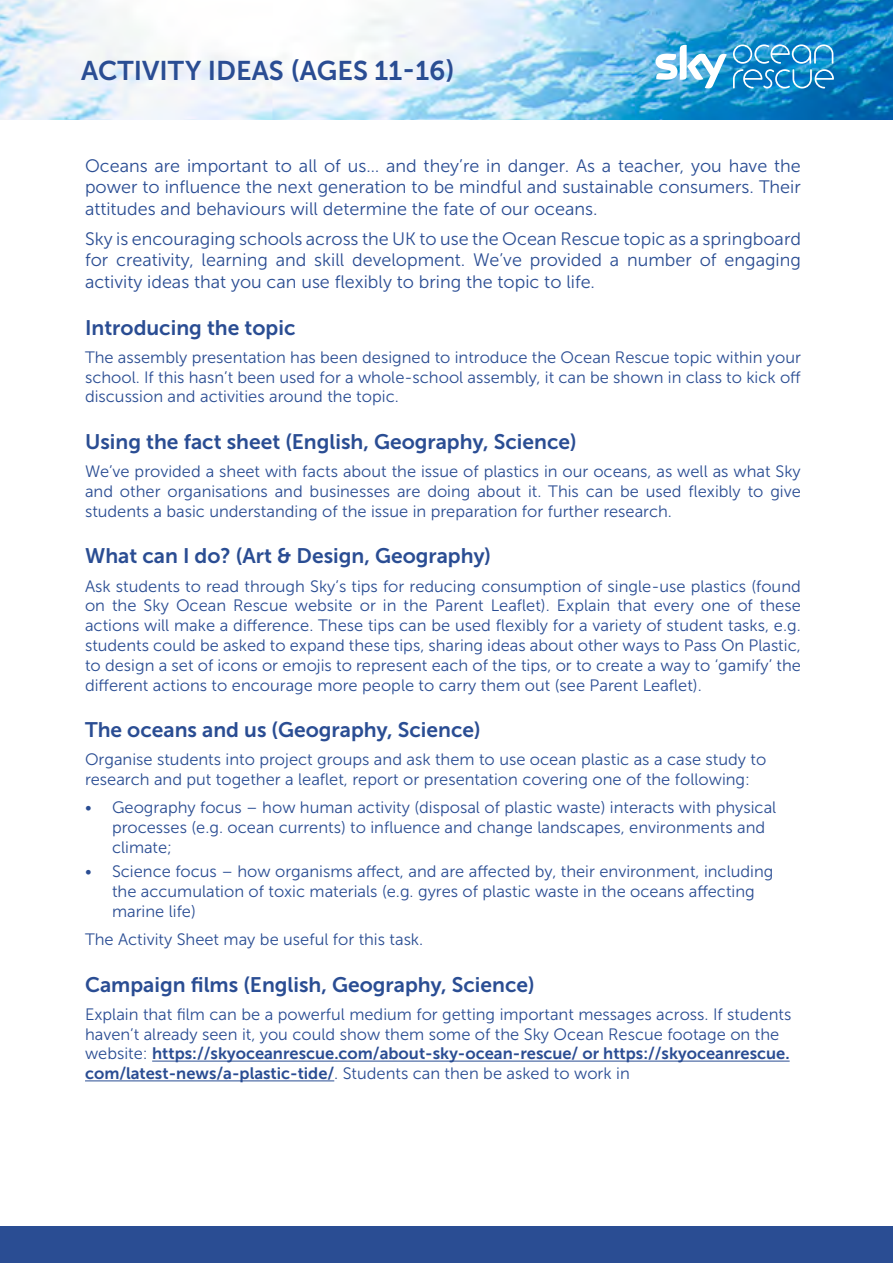
<style>
.page{position:relative;width:893px;height:1263px;background:#fff}
.page>*{position:absolute;margin:0;border:0;box-sizing:border-box;transform-origin:0 0}
.t1{font:27px "Museo Sans 700";color:#2a4d93}
.t2{font:21px "Museo Sans 700";color:#2a4d93}
.t3{font:18px/21.6px "Museo Sans 300";color:#2a4d93;text-align:justify}
.t4{font:16.5px/19.8px "Museo Sans 300";color:#2a4d93}
.t5{font:16.5px/19.8px "Museo Sans 700";color:#2a4d93}
.s1{font-family:"Museo Sans 300"}
</style>
<div class="page">
<img style="left:0;top:0;width:893px;height:120px">
<svg style="left:656px;top:44px;width:178px;height:45px"></svg>
<div style="left:0;top:1226px;width:893px;height:37px;background:#2a4d93"></div>
<hr style="left:152px;top:1061px;width:638px;height:1px;background:#2a4d93">
<hr style="left:85px;top:1080px;width:249px;height:1px;background:#2a4d93">
<h1 class="t1" style="left:81px;top:55px;width:375px">ACTIVITY IDEAS (AGES 11-16)</h1>
<p class="t3" style="left:85px;top:155px;width:717px">Oceans are important to all of us… and they’re in danger. As a teacher, you have the power to influence the next generation to be mindful and sustainable consumers. Their attitudes and behaviours will determine the fate of our oceans.</p>
<p class="t3" style="left:85px;top:228px;width:717px">Sky is encouraging schools across the UK to use the Ocean Rescue topic as a springboard for creativity, learning and skill development. We’ve provided a number of engaging activity ideas that you can use flexibly to bring the topic to life.</p>
<p class="t2" style="left:85px;top:316px;width:212px">Introducing the topic</p>
<p class="t4" style="left:85px;top:347px;width:717px;text-align:justify">The assembly presentation has been designed to introduce the Ocean Rescue topic within your school. If this hasn’t been used for a whole-school assembly, it can be shown in class to kick off discussion and activities around the topic.</p>
<p class="t2" style="left:85px;top:430px;width:493px">Using the fact sheet (English, Geography, Science)</p>
<p class="t4" style="left:85px;top:462px;width:717px;text-align:justify">We’ve provided a sheet with facts about the issue of plastics in our oceans, as well as what Sky and other organisations and businesses are doing about it. This can be used flexibly to give students a basic understanding of the issue in preparation for further research.</p>
<p class="t2" style="left:85px;top:544px;width:408px">What can I do? (Art &amp; Design, Geography)</p>
<p class="t4" style="left:85px;top:576px;width:717px;text-align:justify">Ask students to read through Sky’s tips for reducing consumption of single-use plastics (found on the Sky Ocean Rescue website or in the Parent Leaflet). Explain that every one of these actions will make a difference. These tips can be used flexibly for a variety of student tasks, e.g. students could be asked to expand these tips, sharing ideas about other ways to Pass On Plastic, to design a set of icons or emojis to represent each of the tips, or to create a way to ‘gamify’ the different actions to encourage more people to carry them out (see Parent Leaflet).</p>
<p class="t2" style="left:85px;top:718px;width:397px">The oceans and us (Geography, Science)</p>
<p class="t4" style="left:85px;top:750px;width:683px">Organise students into project groups and ask them to use ocean plastic as a case study to research and put together a leaflet, report or presentation covering one of the following:</p>
<p class="t4" style="left:112px;top:798px;width:666px;text-indent:-27px">• Geography focus – how human activity (disposal of plastic waste) interacts with physical processes (e.g. ocean currents) to influence and change landscapes, environments and climate;</p>
<p class="t4" style="left:112px;top:862px;width:663px;text-indent:-27px">• Science focus – how organisms affect, and are affected by, their environment, including the accumulation of toxic materials (e.g. gyres of plastic waste in the oceans affecting marine life)</p>
<p class="t4" style="left:85px;top:929px;width:340px">The Activity Sheet may be useful for this task.</p>
<p class="t2" style="left:85px;top:972px;width:451px">Campaign films (English, Geography, Science)</p>
<p class="t4" style="left:85px;top:1004px;width:708px">Explain that film can be a powerful medium for getting important messages across. If students haven’t already seen it, you could show them some of the Sky Ocean Rescue footage on the</p>
<p class="t5" style="left:85px;top:1044px;width:706px"><span class="s1">website:</span> https://skyoceanrescue.com/about-sky-ocean-rescue/ or https://skyoceanrescue. com/latest-news/a-plastic-tide/<span class="s1">. Students can then be asked to work in</span></p>
</div>
